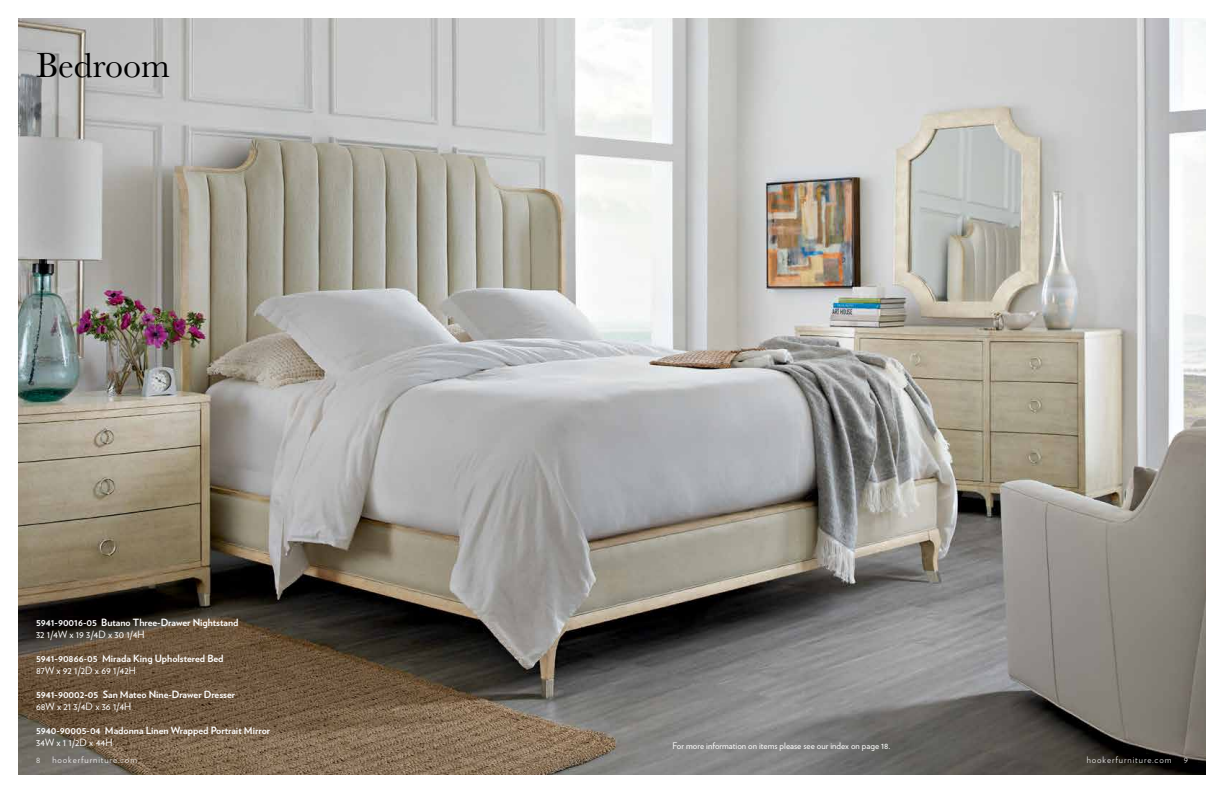
<style>
.page{position:relative;width:1224px;height:792px;background:#fff}
.page>*{position:absolute;margin:0;border:0;box-sizing:border-box;transform-origin:0 0}
.t1{font:36px "Baskerville";color:#000}
.t2{font:700 10px "Verlag";color:#fff}
.t3{font:10px "Verlag";color:#fff}
.t4{font:9px "Verlag";color:#fff}
.t5{font:300 9px "Verlag";letter-spacing:.1em;color:#fff}
</style>
<div class="page">
<img style="left:18px;top:18px;width:1188px;height:756px">
<h1 class="t1" style="left:36px;top:42px;width:135px">Bedroom</h1>
<p class="t2" style="left:36px;top:614px;width:204px">5941-90016-05 Butano Three-Drawer Nightstand</p>
<p class="t3" style="left:36px;top:627px;width:110px">32 1/4W x 19 3/4D x 30 1/4H</p>
<p class="t2" style="left:36px;top:650px;width:189px">5941-90866-05 Mirada King Upholstered Bed</p>
<p class="t3" style="left:36px;top:663px;width:101px">87W x 92 1/2D x 69 1/42H</p>
<p class="t2" style="left:36px;top:686px;width:201px">5941-90002-05 San Mateo Nine-Drawer Dresser</p>
<p class="t3" style="left:36px;top:699px;width:97px">68W x 21 3/4D x 36 1/4H</p>
<p class="t2" style="left:36px;top:722px;width:236px">5940-90005-04 Madonna Linen Wrapped Portrait Mirror</p>
<p class="t3" style="left:36px;top:735px;width:78px">34W x 1 1/2D x 44H</p>
<p class="t4" style="left:672px;top:739px;width:220px">For more information on items please see our index on page 18.</p>
<p class="t5" style="left:36px;top:753px;width:6px">8</p>
<p class="t5" style="left:52px;top:753px;width:86px">hookerfurniture.com</p>
<p class="t5" style="left:1087px;top:754px;width:86px">hookerfurniture.com</p>
<p class="t5" style="left:1184px;top:754px;width:6px">9</p>
</div>
